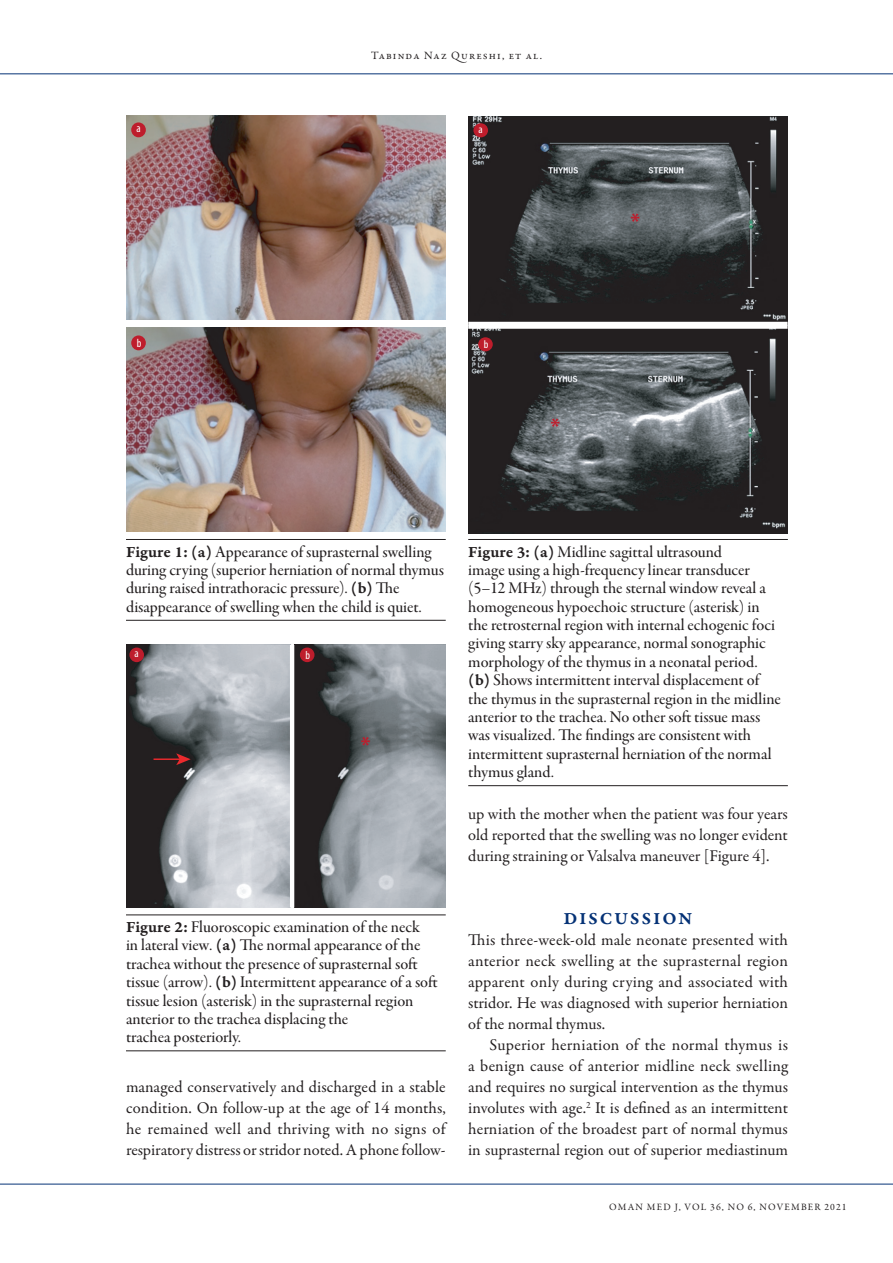
<style>
.page{position:relative;width:893px;height:1263px;background:#fff}
.page>*{position:absolute;margin:0;border:0;box-sizing:border-box;transform-origin:0 0}
.t1{font:700 condensed 23.7px "Myriad Pro";color:#be1d2c}
.t2{font:700 condensed 22.8px "Myriad Pro";color:#be1d2c;scale:1.04 1}
.Heading-1{font:18px "Garamond Premr Pro Smbd Capt";letter-spacing:.115em;color:#053276}
.Table-Caption{font:16.5px/18.3px "Garamond Premr Pro Med Subh";color:#231f20}
.Paragraph_No-Indent{font:16.5px/21px "Garamond Premr Pro";letter-spacing:.005em;color:#231f20;text-align:justify}
.Paragraph_indent{font:16.5px/21px "Garamond Premr Pro";letter-spacing:.01em;color:#231f20;text-align:justify}
.t3{font:condensed 11.85px "Myriad Pro";color:#fff}
.t4{font:condensed 11.55px "Myriad Pro";color:#fff}
.t5{font:11.25px "Garamond Premr Pro";letter-spacing:.1em;color:#231f20}
.t6{font:condensed 11.25px "Myriad Pro";color:#fff;scale:1.04 1}
.t7{font:9.75px "Garamond Premr Pro";letter-spacing:.11em;color:#231f20}
.s1{font-family:"Garamond Premr Pro Smbd Capt"}
</style>
<div class="page">
<hr style="left:0;top:1184px;width:893px;height:1px;background:#053276">
<hr style="left:0;top:74px;width:893px;height:1px;background:#053276">
<hr style="left:126px;top:539px;width:320px;height:1px;background:#231f20">
<hr style="left:126px;top:620px;width:320px;height:1px;background:#231f20">
<img style="left:126px;top:116px;width:320px;height:204px">
<div style="left:131px;top:122px;width:15px;height:15px;background:#be1d2c;border-radius:50%"></div>
<img style="left:126px;top:327px;width:320px;height:204px">
<div style="left:131px;top:335px;width:15px;height:15px;background:#be1d2c;border-radius:50%"></div>
<hr style="left:126px;top:915px;width:320px;height:1px;background:#231f20">
<hr style="left:126px;top:1050px;width:320px;height:1px;background:#231f20">
<img style="left:126px;top:645px;width:320px;height:262px">
<div style="left:129px;top:647px;width:15px;height:15px;background:#be1d2c;border-radius:50%"></div>
<div style="left:300px;top:647px;width:14px;height:15px;background:#be1d2c;border-radius:50%"></div>
<hr style="left:290px;top:645px;width:4px;height:262px;background:#fff">
<hr style="left:154px;top:758px;width:26px;height:2px;background:#ec2a2d">
<svg style="left:176px;top:753px;width:15px;height:12px"></svg>
<hr style="left:468px;top:539px;width:320px;height:1px;background:#231f20">
<hr style="left:468px;top:785px;width:320px;height:1px;background:#231f20">
<img style="left:468px;top:117px;width:320px;height:417px">
<div style="left:473px;top:123px;width:15px;height:14px;background:#be1d2c;border-radius:50%"></div>
<div style="left:478px;top:337px;width:15px;height:14px;background:#be1d2c;border-radius:50%"></div>
<div style="left:468px;top:322px;width:320px;height:7px;background:#fff"></div>
<p class="t3" style="left:136px;top:121px;width:6px">a</p>
<p class="t3" style="left:137px;top:336px;width:6px">b</p>
<p class="t5" style="left:371px;top:49px;width:172px">Tabinda Naz Qureshi, et al.</p>
<p class="t6" style="left:479px;top:122px;width:6px">a</p>
<p class="t6" style="left:484px;top:337px;width:6px">b</p>
<p class="t2" style="left:551px;top:413px;width:10px">*</p>
<p class="t2" style="left:631px;top:207px;width:10px">*</p>
<p class="Table-Caption" style="left:126px;top:543px;width:320px"><span class="s1">Figure 1: (a)</span> Appearance of suprasternal swelling during crying (superior herniation of normal thymus during raised intrathoracic pressure). <span class="s1">(b)</span> The disappearance of swelling when the child is quiet.</p>
<p class="t4" style="left:135px;top:646px;width:6px">a</p>
<p class="t4" style="left:305px;top:648px;width:6px">b</p>
<p class="t1" style="left:361px;top:730px;width:11px">*</p>
<p class="Table-Caption" style="left:126px;top:918px;width:313px"><span class="s1">Figure 2:</span> Fluoroscopic examination of the neck<br>in lateral view. <span class="s1">(a)</span> The normal appearance of the trachea without the presence of suprasternal soft tissue (arrow). <span class="s1">(b)</span> Intermittent appearance of a soft tissue lesion (asterisk) in the suprasternal region anterior to the trachea displacing the<br>trachea posteriorly.</p>
<p class="Paragraph_No-Indent" style="left:126px;top:1077px;width:321px">managed conservatively and discharged in a stable condition. On follow-up at the age of 14 months, he remained well and thriving with no signs of respiratory distress or stridor noted. A phone follow-</p>
<p class="Table-Caption" style="left:468px;top:543px;width:314px"><span class="s1">Figure 3: (a)</span> Midline sagittal ultrasound<br>image using a high-frequency linear transducer (5–12 MHz) through the sternal window reveal a homogeneous hypoechoic structure (asterisk) in the retrosternal region with internal echogenic foci giving starry sky appearance, normal sonographic morphology of the thymus in a neonatal period. <span class="s1">(b)</span> Shows intermittent interval displacement of the thymus in the suprasternal region in the midline anterior to the trachea. No other soft tissue mass was visualized. The findings are consistent with intermittent suprasternal herniation of the normal thymus gland.</p>
<p class="Paragraph_No-Indent" style="left:468px;top:804px;width:321px">up with the mother when the patient was four years old reported that the swelling was no longer evident during straining or Valsalva maneuver [Figure 4].</p>
<p class="Heading-1" style="left:564px;top:908px;width:130px">DISCUSSION</p>
<p class="Paragraph_No-Indent" style="left:468px;top:930px;width:321px">This three-week-old male neonate presented with anterior neck swelling at the suprasternal region apparent only during crying and associated with stridor. He was diagnosed with superior herniation of the normal thymus.</p>
<p class="Paragraph_indent" style="left:468px;top:1035px;width:321px;text-indent:21px">Superior herniation of the normal thymus is a benign cause of anterior midline neck swelling and requires no surgical intervention as the thymus involutes with age.<sup>2</sup> It is defined as an intermittent herniation of the broadest part of normal thymus in suprasternal region out of superior mediastinum</p>
<p class="t7" style="left:609px;top:1201px;width:19px">Oman</p>
<p class="t7" style="left:647px;top:1201px;width:46px">med J, vol</p>
<p class="t7" style="left:710px;top:1201px;width:27px">36, no</p>
<p class="t7" style="left:748px;top:1201px;width:100px">6, November 2021</p>
</div>
